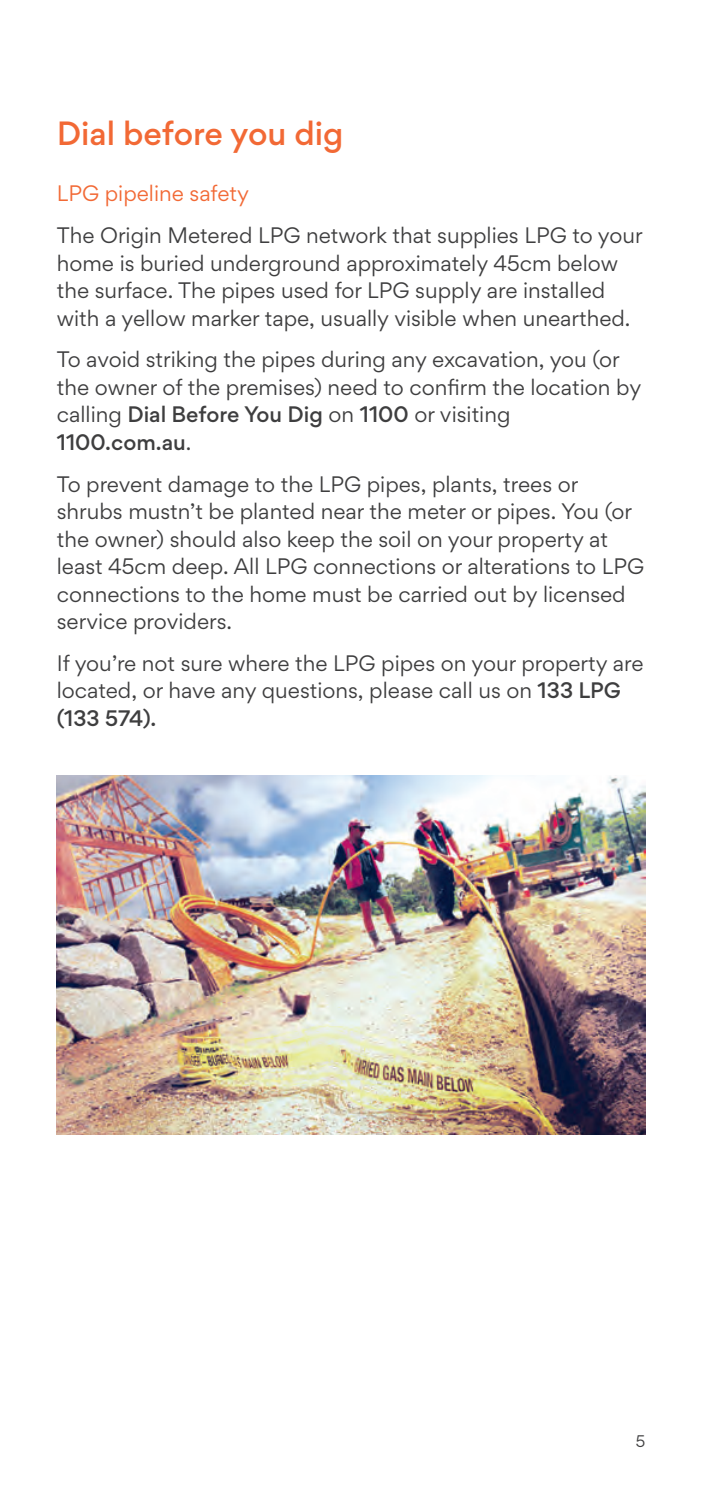
<style>
.page{position:relative;width:702px;height:1493px;background:#fff}
.page>*{position:absolute;margin:0;border:0;box-sizing:border-box;transform-origin:0 0}
.sub_head{font:500 30px "Origin Gordita";color:#f26935}
.body_copy{font:20px/27.5px "Origin Gordita";color:#3e3e3f}
.sub_head_2{font:20px "Origin Gordita";color:#f26935}
.t1{font:15px "Origin Gordita";color:#3e3e3f}
.s1{font-weight:500}
</style>
<div class="page">
<img style="left:57px;top:775px;width:588px;height:359px">
<p class="sub_head" style="left:57px;top:111px;width:288px">Dial before you dig</p>
<p class="sub_head_2" style="left:57px;top:179px;width:194px">LPG pipeline safety</p>
<p class="body_copy" style="left:57px;top:221px;width:587px">The Origin Metered LPG network that supplies LPG to your home is buried underground approximately 45cm below the surface. The pipes used for LPG supply are installed with a yellow marker tape, usually visible when unearthed.</p>
<p class="body_copy" style="left:57px;top:345px;width:586px">To avoid striking the pipes during any excavation, you (or the owner of the premises) need to confirm the location by calling <span class="s1">Dial Before You Dig</span> on <span class="s1">1100</span> or visiting <span class="s1">1100.com.au</span>.</p>
<p class="body_copy" style="left:57px;top:469px;width:589px">To prevent damage to the LPG pipes, plants, trees or shrubs mustn’t be planted near the meter or pipes. You (or the owner) should also keep the soil on your property at least 45cm deep. All LPG connections or alterations to LPG connections to the home must be carried out by licensed service providers.</p>
<p class="body_copy" style="left:57px;top:649px;width:588px">If you’re not sure where the LPG pipes on your property are located, or have any questions, please call us on <span class="s1">133 LPG (133 574).</span></p>
<p class="t1" style="left:635px;top:1429px;width:11px">5</p>
</div>
